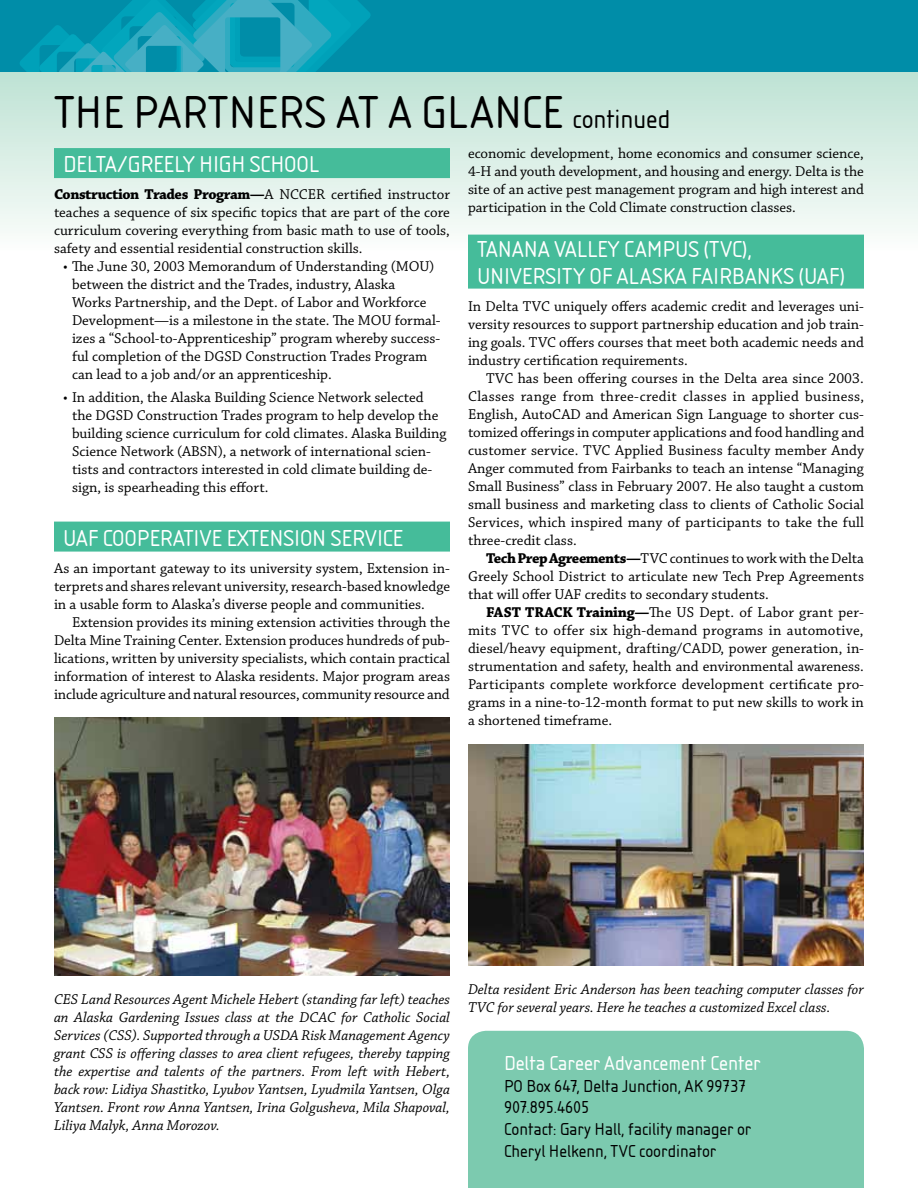
<style>
.page{position:relative;width:918px;height:1188px;background:#fff}
.page>*{position:absolute;margin:0;border:0;box-sizing:border-box;transform-origin:0 0}
.t1{font:48px "Isonorm LT";color:#000}
.t2{font:24px/27px "Isonorm LT";letter-spacing:-.01em;color:#fff}
.t3{font:21px "Isonorm LT";color:#fff}
.t4{font:18px/21.6px "Isonorm LT";color:#000}
.t5{font:15px/18px "Chaparral Pro";color:#000;text-align:justify}
.t6{font:italic 15px/18px "Chaparral Pro";color:#000}
.s1{font-size:27px}
.s2{font-weight:700}
</style>
<div class="page">
<div style="left:0;top:72px;width:918px;height:180px;background:linear-gradient(to bottom,#bee2d4,#fbfdfb)"></div>
<div style="left:0;top:0;width:918px;height:72px;background:#008da8"></div>
<svg style="left:20px;top:0;width:351px;height:72px"></svg>
<img style="left:468px;top:744px;width:396px;height:221px">
<div style="left:54px;top:148px;width:396px;height:30px;background:#45bc9a"></div>
<div style="left:54px;top:522px;width:396px;height:30px;background:#45bc9a"></div>
<div style="left:468px;top:235px;width:396px;height:54px;background:#45bc9a"></div>
<img style="left:54px;top:717px;width:396px;height:258px">
<div style="left:468px;top:1031px;width:396px;height:157px;background:#7ccaaf"></div>
<h1 class="t1" style="left:54px;top:86px;width:618px">THE PARTNERS AT A GLANCE <span class="s1">continued</span></h1>
<h2 class="t2" style="left:63px;top:150px;width:258px">DELTA/GREELY HIGH SCHOOL</h2>
<p class="t5" style="left:54px;top:186px;width:397px"><span class="s2">Construction Trades Program—</span>A NCCER certified instructor teaches a sequence of six specific topics that are part of the core curriculum covering everything from basic math to use of tools, safety and essential residential construction skills.</p>
<p class="t5" style="left:72px;top:258px;width:370px;text-align:left;text-indent:-9px">• The June 30, 2003 Memorandum of Understanding (MOU) between the district and the Trades, industry, Alaska<br>Works Partnership, and the Dept. of Labor and Workforce Development—is a milestone in the state. The MOU formal&shy;izes a “School-to-Apprenticeship” program whereby success&shy;ful completion of the DGSD Construction Trades Program can lead to a job and/or an apprenticeship.</p>
<p class="t5" style="left:72px;top:388px;width:376px;text-align:left;text-indent:-9px">• In addition, the Alaska Building Science Network selected the DGSD Construction Trades program to help develop the building science curriculum for cold climates. Alaska Building Science Network (ABSN), a network of international scien&shy;tists and contractors interested in cold climate building de&shy;sign, is spearheading this effort.</p>
<h2 class="t2" style="left:63px;top:524px;width:342px">UAF COOPERATIVE EXTENSION SERVICE</h2>
<p class="t5" style="left:54px;top:559px;width:398px">As an important gateway to its university system, Extension in&shy;terprets and shares relevant university, research-based knowledge in a usable form to Alaska’s diverse people and communities.</p>
<p class="t5" style="left:54px;top:613px;width:398px;text-indent:18px">Extension provides its mining extension activities through the Delta Mine Training Center. Extension produces hundreds of pub&shy;lications, written by university specialists, which contain practical information of interest to Alaska residents. Major program areas include agriculture and natural resources, community resource and</p>
<p class="t5" style="left:468px;top:145px;width:398px">economic development, home economics and consumer science, 4-H and youth development, and housing and energy. Delta is the site of an active pest management program and high interest and participation in the Cold Climate construction classes.</p>
<h2 class="t2" style="left:477px;top:235px;width:370px">TANANA VALLEY CAMPUS (TVC),<br>UNIVERSITY OF ALASKA FAIRBANKS (UAF)</h2>
<p class="t5" style="left:468px;top:298px;width:398px">In Delta TVC uniquely offers academic credit and leverages uni&shy;versity resources to support partnership education and job train&shy;ing goals. TVC offers courses that meet both academic needs and industry certification requirements.</p>
<p class="t5" style="left:468px;top:370px;width:398px;text-indent:18px">TVC has been offering courses in the Delta area since 2003.<br>Classes range from three-credit classes in applied business, English, AutoCAD and American Sign Language to shorter cus&shy;tomized offerings in computer applications and food handling and customer service. TVC Applied Business faculty member Andy Anger commuted from Fairbanks to teach an intense “Managing Small Business” class in February 2007. He also taught a custom small business and marketing class to clients of Catholic Social Services, which inspired many of participants to take the full three-credit class.</p>
<p class="t5" style="left:468px;top:550px;width:398px;text-indent:18px"><span class="s2">Tech Prep Agreements—</span>TVC continues to work with the Delta Greely School District to articulate new Tech Prep Agreements that will offer UAF credits to secondary students.</p>
<p class="t5" style="left:468px;top:604px;width:398px;text-indent:18px"><span class="s2">FAST TRACK Training—</span>The US Dept. of Labor grant per&shy;mits TVC to offer six high-demand programs in automotive, diesel/heavy equipment, drafting/CADD, power generation, in&shy;strumentation and safety, health and environmental awareness.<br>Participants complete workforce development certificate pro&shy;grams in a nine-to-12-month format to put new skills to work in a shortened timeframe.</p>
<p class="t6" style="left:54px;top:991px;width:398px;text-align:justify">CES Land Resources Agent Michele Hebert (standing far left) teaches an Alaska Gardening Issues class at the DCAC for Catholic Social Services (CSS). Supported through a USDA Risk Management Agency grant CSS is offering classes to area client refugees, thereby tapping the expertise and talents of the partners. From left with Hebert, back row: Lidiya Shastitko, Lyubov Yantsen, Lyudmila Yantsen, Olga Yantsen. Front row Anna Yantsen, Irina Golgusheva, Mila Shapoval, Liliya Malyk, Anna Morozov.</p>
<p class="t6" style="left:468px;top:981px;width:398px">Delta resident Eric Anderson has been teaching computer classes for<br>TVC for several years. Here he teaches a customized Excel class.</p>
<h3 class="t3" style="left:504px;top:1052px;width:258px">Delta Career Advancement Center</h3>
<p class="t4" style="left:504px;top:1075px;width:249px">PO Box 647, Delta Junction, AK 99737<br>907.895.4605<br>Contact: Gary Hall, facility manager or<br>Cheryl Helkenn, TVC coordinator</p>
</div>
